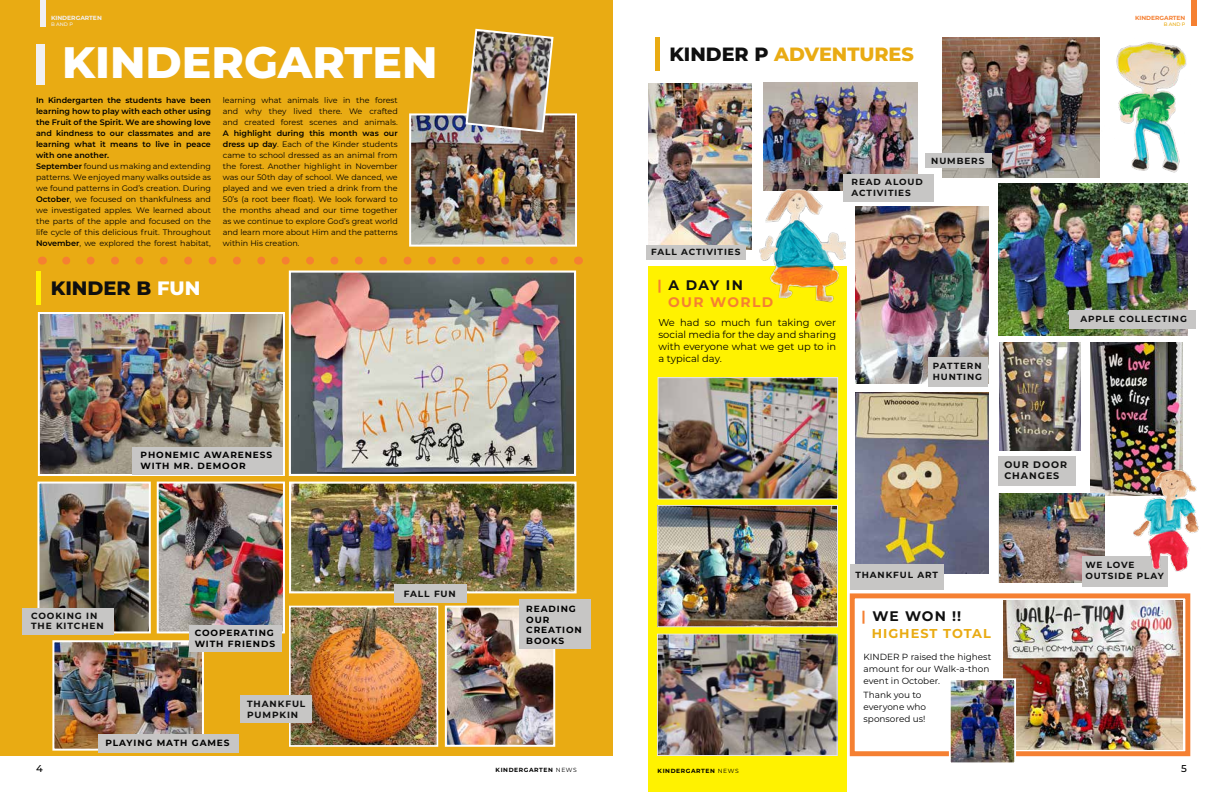
<style>
.page{position:relative;width:1224px;height:792px;background:#fff}
.page>*{position:absolute;margin:0;border:0;box-sizing:border-box;transform-origin:0 0}
.t1{font:800 44px "Montserrat";color:#fff}
.t2{font:800 19.4px "Montserrat";color:#0f0f0f}
.t3{font:800 19.2px "Montserrat";color:#e9ab13}
.t4{font:700 13.9px/16.6px "Montserrat";letter-spacing:.1em;color:#f58032}
.t5{font:700 13.9px "Montserrat";color:#0f0f0f}
.t6{font:700 12.9px "Montserrat";letter-spacing:.08em;color:#e9ab13}
.t7{font:500 10px "Montserrat";color:#000}
.t8{font:9.9px/11.9px "Montserrat";color:#000;text-align:justify}
.t9{font:700 9.5px/11.4px "Montserrat";letter-spacing:.1em;color:#0f0f0f}
.t10{font:700 9px/10.8px "Montserrat";letter-spacing:.1em;color:#000}
.t11{font:700 9px/10.8px "Montserrat";letter-spacing:.1em;color:#0f0f0f}
.t12{font:700 8.9px/10.7px "Montserrat";letter-spacing:.1em;color:#0f0f0f}
.t13{font:8.9px/11.9px "Montserrat";color:#000}
.t14{font:8px/11px "Montserrat";color:#000;text-align:justify}
.t15{font:700 6px "Montserrat";letter-spacing:.1em;color:#000}
.t16{font:700 6px "Montserrat";color:#f1f0f3}
.t17{font:700 5.9px "Montserrat";color:#f58032}
.t18{font:500 5px "Montserrat";color:#f1f0f3}
.t19{font:500 4.9px "Montserrat";color:#e9ab13}
.s1{font-weight:600}
.s2{color:#fff}
.s3{color:#0f0f0f}
.s4{color:#f58032}
.s5{font-weight:400}
</style>
<div class="page">
<div style="left:850px;top:593px;width:340px;height:163px;border:5px solid #f58032"></div>
<div style="left:0;top:0;width:613px;height:756px;background:#e9ab13"></div>
<img style="left:1003px;top:601px;width:179px;height:148px">
<div style="left:40px;top:0;width:6px;height:26px;background:#f1f0f3"></div>
<div style="left:1191px;top:0;width:6px;height:26px;background:#f58032"></div>
<hr style="left:655px;top:38px;width:4px;height:33px;background:#e9ab13">
<div style="left:36px;top:45px;width:9px;height:40px;background:#f1f0f3"></div>
<div style="left:648px;top:267px;width:199px;height:525px;background:#fff200"></div>
<img style="left:660px;top:379px;width:176px;height:118px">
<div style="left:658px;top:377px;width:180px;height:122px;border:1px solid #e9e8e7"></div>
<img style="left:659px;top:507px;width:177px;height:118px">
<div style="left:657px;top:505px;width:181px;height:122px;border:1px solid #e9e8e7"></div>
<img style="left:659px;top:636px;width:177px;height:118px">
<div style="left:657px;top:634px;width:181px;height:122px;border:1px solid #e9e8e7"></div>
<img style="left:952px;top:681px;width:61px;height:80px">
<div style="left:949px;top:678px;width:67px;height:86px;border:2px solid #fff"></div>
<svg style="left:66px;top:257px;width:492px;height:8px"></svg>
<img style="left:292px;top:274px;width:281px;height:199px">
<div style="left:289px;top:271px;width:287px;height:205px;border:2px solid #fff"></div>
<img style="left:856px;top:206px;width:132px;height:178px">
<img style="left:1097px;top:42px;width:90px;height:136px">
<img style="left:648px;top:84px;width:104px;height:161px">
<img style="left:942px;top:37px;width:158px;height:140px">
<div style="left:925px;top:154px;width:67px;height:14px;background:#c7c6c5"></div>
<div style="left:929px;top:357px;width:59px;height:30px;background:#c7c6c5"></div>
<img style="left:998px;top:184px;width:190px;height:152px">
<img style="left:1090px;top:343px;width:92px;height:152px">
<div style="left:998px;top:456px;width:78px;height:29px;background:#c7c6c5"></div>
<img style="left:1000px;top:343px;width:80px;height:108px">
<img style="left:856px;top:392px;width:132px;height:181px">
<div style="left:1069px;top:311px;width:126px;height:18px;background:#c7c6c5"></div>
<div style="left:851px;top:564px;width:93px;height:25px;background:#c7c6c5"></div>
<div style="left:36px;top:272px;width:5px;height:33px;background:#fff200"></div>
<img style="left:55px;top:643px;width:146px;height:105px">
<div style="left:52px;top:640px;width:152px;height:111px;border:2px solid #fff"></div>
<img style="left:40px;top:485px;width:108px;height:145px">
<div style="left:37px;top:482px;width:114px;height:151px;border:2px solid #fff"></div>
<img style="left:448px;top:609px;width:104px;height:135px">
<div style="left:445px;top:606px;width:110px;height:141px;border:2px solid #fff"></div>
<img style="left:292px;top:485px;width:282px;height:105px">
<div style="left:289px;top:482px;width:288px;height:111px;border:2px solid #fff"></div>
<div style="left:23px;top:608px;width:91px;height:27px;background:#c7c6c5"></div>
<div style="left:646px;top:245px;width:100px;height:14px;background:#c7c6c5"></div>
<img style="left:763px;top:83px;width:155px;height:93px">
<div style="left:844px;top:174px;width:90px;height:28px;background:#c7c6c5"></div>
<img style="left:999px;top:493px;width:105px;height:89px">
<div style="left:1082px;top:556px;width:86px;height:31px;background:#c7c6c5"></div>
<img style="left:1132px;top:461px;width:67px;height:111px">
<img style="left:160px;top:485px;width:122px;height:145px">
<div style="left:157px;top:482px;width:128px;height:151px;border:2px solid #fff"></div>
<div style="left:519px;top:599px;width:72px;height:50px;background:#c7c6c5"></div>
<img style="left:412px;top:116px;width:162px;height:128px">
<div style="left:409px;top:113px;width:168px;height:134px;border:2px solid #fff"></div>
<img style="left:464px;top:28px;width:91px;height:106px">
<div style="left:394px;top:584px;width:72px;height:19px;background:#c7c6c5"></div>
<div style="left:98px;top:735px;width:141px;height:18px;background:#c7c6c5"></div>
<div style="left:189px;top:625px;width:93px;height:27px;background:#c7c6c5"></div>
<img style="left:41px;top:315px;width:241px;height:158px">
<div style="left:38px;top:312px;width:247px;height:164px;border:2px solid #fff"></div>
<img style="left:292px;top:609px;width:143px;height:135px">
<div style="left:289px;top:606px;width:149px;height:141px;border:2px solid #fff"></div>
<div style="left:133px;top:447px;width:150px;height:27px;background:#c7c6c5"></div>
<div style="left:240px;top:695px;width:72px;height:28px;background:#c7c6c5"></div>
<img style="left:745px;top:176px;width:101px;height:127px">
<p class="t16" style="left:51px;top:15px;width:52px">KINDERGARTEN</p>
<p class="t18" style="left:51px;top:22px;width:23px">B AND P</p>
<h1 class="t1" style="left:62px;top:41px;width:377px">KINDERGARTEN</h1>
<p class="t14" style="left:36px;top:95px;width:176px;text-align:left"><span class="s1">In Kindergarten the students have been learning how to play with each other using the Fruit of the Spirit. We are showing love and kindness to our classmates and are learning what it means to live in peace with one another.<br>September</span> found us making and extending patterns. We enjoyed many walks outside as we found patterns in God’s creation. During <span class="s1">October</span>, we focused on thankfulness and we investigated apples. We learned about the parts of the apple and focused on the life cycle of this delicious fruit. Throughout <span class="s1">November</span>, we explored the forest habitat,</p>
<p class="t14" style="left:223px;top:95px;width:176px">learning what animals live in the forest and why they lived there. We crafted and created forest scenes and animals.</p>
<p class="t14" style="left:223px;top:128px;width:176px"><span class="s1">A highlight during this month was our dress up day</span>. Each of the Kinder students came to school dressed as an animal from the forest. Another highlight in November was our 50th day of school. We danced, we played and we even tried a drink from the 50’s (a root beer float). We look forward to the months ahead and our time together as we continue to explore God’s great world and learn more about Him and the patterns within His creation.</p>
<h2 class="t2" style="left:51px;top:279px;width:151px">KINDER B <span class="s2">FUN</span></h2>
<p class="t10" style="left:141px;top:449px;width:133px">PHONEMIC AWARENESS<br>WITH MR. DEMOOR</p>
<p class="t11" style="left:31px;top:610px;width:74px">COOKING IN<br>THE KITCHEN</p>
<p class="t10" style="left:195px;top:628px;width:82px">COOPERATING<br>WITH FRIENDS</p>
<p class="t11" style="left:247px;top:699px;width:60px">THANKFUL<br>PUMPKIN</p>
<p class="t10" style="left:105px;top:738px;width:126px">PLAYING MATH GAMES</p>
<p class="t11" style="left:404px;top:589px;width:54px">FALL FUN</p>
<p class="t10" style="left:526px;top:603px;width:57px">READING<br>OUR<br>CREATION<br>BOOKS</p>
<h3 class="t3" style="left:669px;top:45px;width:246px"><span class="s3">KINDER P</span> ADVENTURES</h3>
<p class="t17" style="left:1135px;top:15px;width:52px">KINDERGARTEN</p>
<p class="t19" style="left:1164px;top:22px;width:23px">B AND P</p>
<p class="t12" style="left:852px;top:177px;width:73px">READ ALOUD<br>ACTIVITIES</p>
<p class="t12" style="left:931px;top:156px;width:55px">NUMBERS</p>
<p class="t12" style="left:651px;top:247px;width:91px">FALL ACTIVITIES</p>
<h3 class="t4" style="left:668px;top:278px;width:107px;text-indent:-11px">| <span class="s3">A DAY IN<br></span>OUR WORLD</h3>
<p class="t8" style="left:658px;top:317px;width:179px">We had so much fun taking over social media for the day and sharing with everyone what we get up to in a typical day.</p>
<p class="t12" style="left:933px;top:361px;width:51px">PATTERN<br>HUNTING</p>
<p class="t12" style="left:1080px;top:314px;width:108px">APPLE COLLECTING</p>
<p class="t9" style="left:1004px;top:459px;width:64px">OUR DOOR<br>CHANGES</p>
<p class="t12" style="left:855px;top:570px;width:84px">THANKFUL ART</p>
<h3 class="t5" style="left:862px;top:610px;width:101px"><span class="s4">|</span> WE WON !!</h3>
<h3 class="t6" style="left:872px;top:627px;width:121px">HIGHEST TOTAL</h3>
<p class="t13" style="left:864px;top:651px;width:129px">KINDER P raised the highest amount for our Walk-a-thon event in October.</p>
<p class="t13" style="left:864px;top:690px;width:64px">Thank you to everyone who sponsored us!</p>
<p class="t12" style="left:1085px;top:560px;width:80px">WE LOVE<br>OUTSIDE PLAY</p>
<p class="t7" style="left:36px;top:763px;width:8px">4</p>
<p class="t7" style="left:1181px;top:763px;width:7px">5</p>
<p class="t15" style="left:496px;top:767px;width:83px">KINDERGARTEN <span class="s5">NEWS</span></p>
<p class="t15" style="left:658px;top:768px;width:83px">KINDERGARTEN <span class="s5">NEWS</span></p>
</div>
